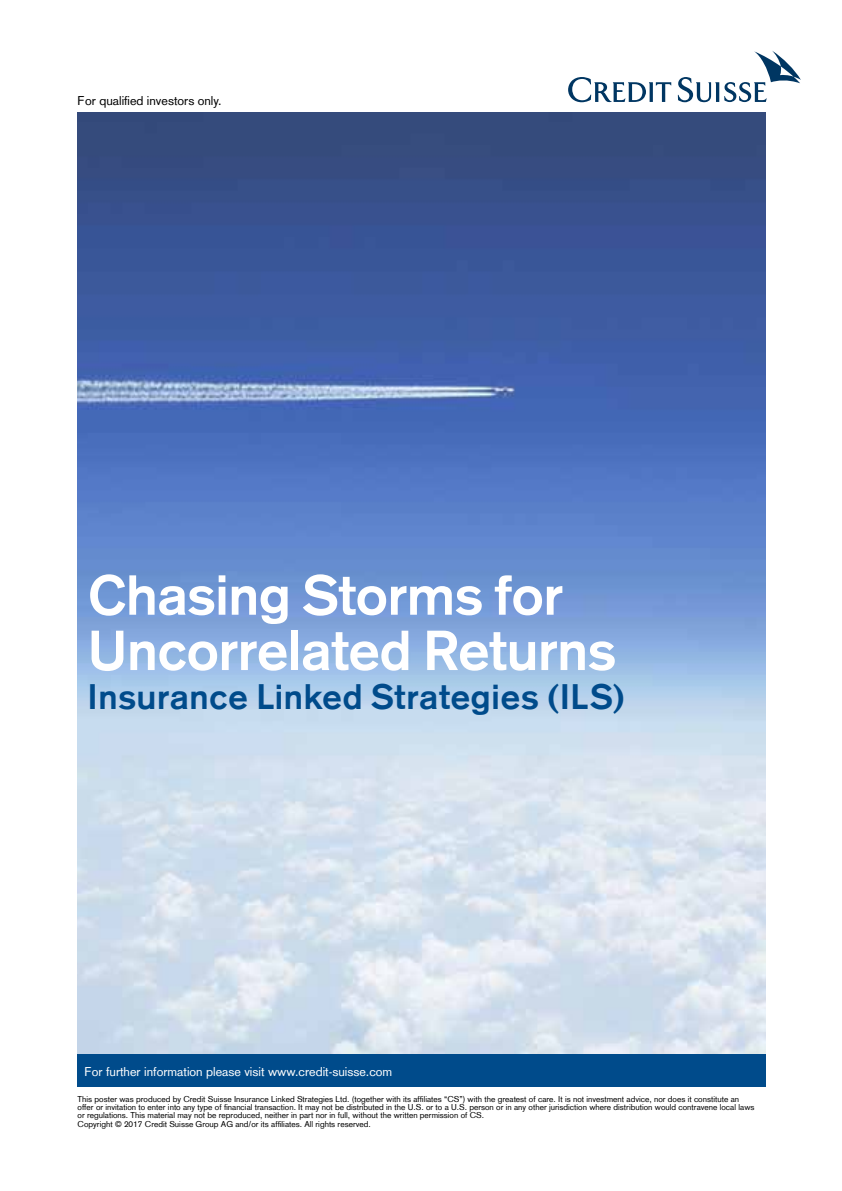
<style>
.page{position:relative;width:842px;height:1191px;background:#fff}
.page>*{position:absolute;margin:0;border:0;box-sizing:border-box;transform-origin:0 0}
.t1{font:700 55.2px/55.2px "Credit Suisse Type";color:#fff}
.t2{font:700 34.6px "Credit Suisse Type";letter-spacing:.025em;color:#004b8b}
.t3{font:12.4px "Credit Suisse Type";color:#fff}
.t4{font:12.4px "Credit Suisse Type";color:#000}
.t5{font:8.2px/8.2px "Credit Suisse Type";color:#000}
</style>
<div class="page">
<img style="left:78px;top:112px;width:688px;height:942px">
<div style="left:78px;top:1054px;width:688px;height:33px;background:#004b8b"></div>
<svg style="left:568px;top:51px;width:233px;height:51px"></svg>
<h3 class="t4" style="left:78px;top:93px;width:145px">For qualified investors only.</h3>
<h1 class="t1" style="left:88px;top:568px;width:529px">Chasing Storms for<br>Uncorrelated Returns</h1>
<h2 class="t2" style="left:88px;top:676px;width:539px">Insurance Linked Strategies (ILS)</h2>
<h3 class="t3" style="left:84px;top:1064px;width:309px">For further information please visit www.credit-suisse.com</h3>
<p class="t5" style="left:78px;top:1094px;width:678px">This poster was produced by Credit Suisse Insurance Linked Strategies Ltd. (together with its affiliates “CS”) with the greatest of care. It is not investment advice, nor does it constitute an offer or invitation to enter into any type of financial transaction. It may not be distributed in the U.S. or to a U.S. person or in any other jurisdiction where distribution would contravene local laws or regulations. This material may not be reproduced, neither in part nor in full, without the written permission of CS.<br>Copyright © 2017 Credit Suisse Group AG and/or its affiliates. All rights reserved.</p>
</div>
